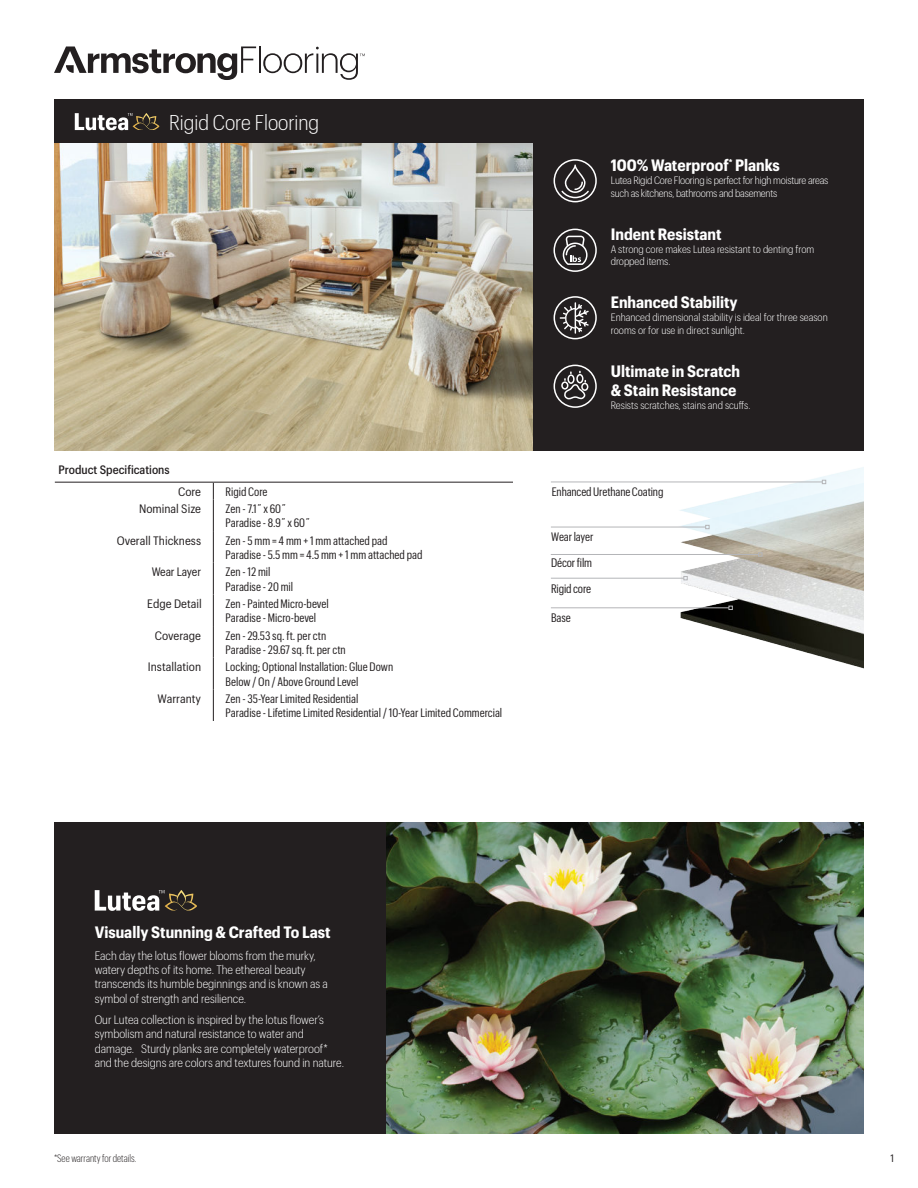
<style>
.page{position:relative;width:918px;height:1188px;background:#fff}
.page>*{position:absolute;margin:0;border:0;box-sizing:border-box;transform-origin:0 0}
.t1{font:300 21px "Graphik Compact";color:#fff}
.t2{font:700 16.2px/19.4px "Graphik Compact";color:#fff}
.SKU_and_Color{font:12.15px "Graphik Cond";letter-spacing:-.01em;color:#231f20}
.SKU_and_Color-2{font:12px/14.4px "Graphik Cond";color:#231f20}
.t3{font:300 12px/14.4px "Graphik Compact";color:#fff}
.t4{font:12px "Graphik Compact";color:#231f20}
.t5{font:500 12px "Graphik Compact";color:#231f20}
.t6{font:12px "Graphik Compact";color:#231f20;scale:.95 1}
.t7{font:300 10.5px/12.6px "Graphik Compact";color:#fff}
.t8{font:300 10.5px/12.6px "Graphik Compact";letter-spacing:-.02em;color:#fff}
.t9{font:300 10.5px "Graphik Cond";color:#231f20}
.t10{font:10.5px "Graphik Compact";color:#231f20}
</style>
<div class="page">
<img style="left:385px;top:823px;width:479px;height:311px">
<img style="left:668px;top:467px;width:196px;height:202px">
<div style="left:525px;top:139px;width:339px;height:311px;background:#231f20"></div>
<hr style="left:259px;top:46px;width:2px;height:27px;background:#231f20">
<svg style="left:263px;top:47px;width:102px;height:33px"></svg>
<svg style="left:54px;top:46px;width:202px;height:34px"></svg>
<hr style="left:551px;top:482px;width:271px;height:1px;background:#b4b5b8">
<svg style="left:822px;top:480px;width:4px;height:4px"></svg>
<hr style="left:551px;top:527px;width:155px;height:1px;background:#b4b5b8">
<svg style="left:705px;top:525px;width:5px;height:4px"></svg>
<hr style="left:551px;top:554px;width:208px;height:1px;background:#b4b5b8">
<svg style="left:758px;top:552px;width:4px;height:5px"></svg>
<div style="left:54px;top:99px;width:810px;height:45px;background:#231f20"></div>
<svg style="left:213px;top:483px;width:1px;height:16px"></svg>
<hr style="left:213px;top:499px;width:1px;height:32px;background:#231f20">
<hr style="left:213px;top:531px;width:1px;height:32px;background:#231f20">
<hr style="left:213px;top:563px;width:1px;height:31px;background:#231f20">
<hr style="left:213px;top:594px;width:1px;height:32px;background:#231f20">
<hr style="left:213px;top:626px;width:1px;height:32px;background:#231f20">
<hr style="left:213px;top:658px;width:1px;height:31px;background:#231f20">
<hr style="left:213px;top:689px;width:1px;height:32px;background:#231f20">
<hr style="left:55px;top:482px;width:158px;height:1px;background:#231f20">
<hr style="left:213px;top:482px;width:300px;height:1px;background:#231f20">
<svg style="left:554px;top:159px;width:43px;height:43px"></svg>
<svg style="left:554px;top:229px;width:43px;height:43px"></svg>
<svg style="left:554px;top:296px;width:43px;height:43px"></svg>
<svg style="left:554px;top:365px;width:43px;height:43px"></svg>
<img style="left:54px;top:144px;width:479px;height:306px">
<hr style="left:551px;top:578px;width:133px;height:1px;background:#b4b5b8">
<svg style="left:683px;top:576px;width:5px;height:4px"></svg>
<hr style="left:551px;top:607px;width:178px;height:1px;background:#b4b5b8">
<svg style="left:728px;top:606px;width:5px;height:4px"></svg>
<svg style="left:75px;top:113px;width:84px;height:17px"></svg>
<div style="left:54px;top:823px;width:331px;height:311px;background:#231f20"></div>
<svg style="left:95px;top:890px;width:102px;height:21px"></svg>
<p class="t1" style="left:169px;top:108px;width:152px">Rigid Core Flooring</p>
<p class="t5" style="left:59px;top:461px;width:113px">Product Specifications</p>
<p class="t4" style="left:178px;top:483px;width:24px">Core</p>
<p class="SKU_and_Color-2" style="left:226px;top:483px;width:44px">Rigid Core</p>
<p class="t4" style="left:139px;top:500px;width:64px">Nominal Size</p>
<p class="SKU_and_Color-2" style="left:226px;top:501px;width:86px">Zen - 7.1˝ x 60˝<br>Paradise - 8.9˝ x 60˝</p>
<p class="t4" style="left:117px;top:532px;width:86px">Overall Thickness</p>
<p class="SKU_and_Color-2" style="left:226px;top:532px;width:198px">Zen - 5 mm = 4 mm + 1 mm attached pad<br>Paradise - 5.5 mm = 4.5 mm + 1 mm attached pad</p>
<p class="t6" style="left:152px;top:563px;width:53px">Wear Layer</p>
<p class="SKU_and_Color-2" style="left:226px;top:564px;width:69px">Zen - 12 mil<br>Paradise - 20 mil</p>
<p class="t4" style="left:147px;top:595px;width:56px">Edge Detail</p>
<p class="SKU_and_Color-2" style="left:226px;top:596px;width:105px">Zen - Painted Micro-bevel<br>Paradise - Micro-bevel</p>
<p class="t4" style="left:155px;top:627px;width:48px">Coverage</p>
<p class="SKU_and_Color-2" style="left:226px;top:627px;width:122px">Zen - 29.53 sq. ft. per ctn<br>Paradise - 29.67 sq. ft. per ctn</p>
<p class="t4" style="left:148px;top:658px;width:55px">Installation</p>
<p class="SKU_and_Color-2" style="left:226px;top:659px;width:169px">Locking; Optional Installation: Glue Down<br>Below / On / Above Ground Level</p>
<p class="t4" style="left:158px;top:690px;width:45px">Warranty</p>
<p class="SKU_and_Color-2" style="left:226px;top:690px;width:278px">Zen - 35-Year Limited Residential<br>Paradise - Lifetime Limited Residential / 10-Year Limited Commercial</p>
<p class="t2" style="left:611px;top:154px;width:171px">100% Waterproof<sup>*</sup> Planks</p>
<p class="t8" style="left:611px;top:173px;width:219px">Lutea Rigid Core Flooring is perfect for high moisture areas such as kitchens, bathrooms and basements</p>
<p class="t2" style="left:611px;top:223px;width:112px">Indent Resistant</p>
<p class="t7" style="left:611px;top:242px;width:205px">A strong core makes Lutea resistant to denting from dropped items.</p>
<p class="t2" style="left:611px;top:291px;width:129px">Enhanced Stability</p>
<p class="t7" style="left:611px;top:310px;width:219px">Enhanced dimensional stability is ideal for three season rooms or for use in direct sunlight.</p>
<p class="t2" style="left:611px;top:360px;width:131px">Ultimate in Scratch &amp; Stain Resistance</p>
<p class="t7" style="left:611px;top:398px;width:141px">Resists scratches, stains and scuffs.</p>
<p class="SKU_and_Color-2" style="left:552px;top:484px;width:113px">Enhanced Urethane Coating</p>
<p class="SKU_and_Color-2" style="left:551px;top:529px;width:44px">Wear layer</p>
<p class="SKU_and_Color" style="left:551px;top:555px;width:43px">Décor film</p>
<p class="SKU_and_Color" style="left:551px;top:580px;width:42px">Rigid core</p>
<p class="SKU_and_Color" style="left:551px;top:610px;width:21px">Base</p>
<p class="t2" style="left:95px;top:921px;width:237px">Visually Stunning &amp; Crafted To Last</p>
<p class="t3" style="left:95px;top:947px;width:235px">Each day the lotus flower blooms from the murky, watery depths of its home. The ethereal beauty transcends its humble beginnings and is known as a symbol of strength and resilience.</p>
<p class="t3" style="left:95px;top:1012px;width:251px">Our Lutea collection is inspired by the lotus flower’s symbolism and natural resistance to water and damage. Sturdy planks are completely waterproof* and the designs are colors and textures found in nature.</p>
<p class="t9" style="left:54px;top:1151px;width:84px">*See warranty for details.</p>
<p class="t10" style="left:891px;top:1151px;width:5px">1</p>
</div>
